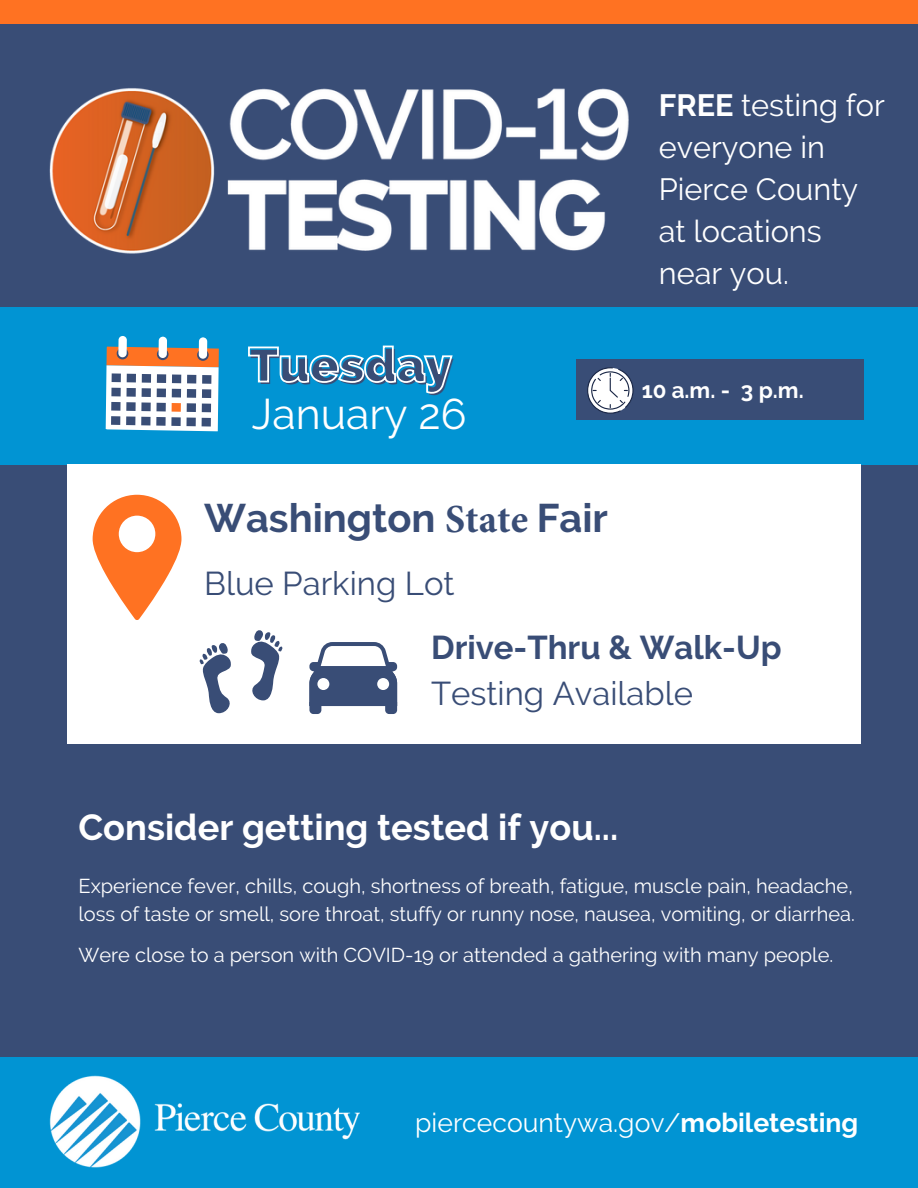
<style>
.page{position:relative;width:918px;height:1188px;background:#394d76}
.page>*{position:absolute;margin:0;border:0;box-sizing:border-box;transform-origin:0 0}
.t1{font:800 48px "Raleway";color:#394d76}
.t2{font:42.75px "Raleway";color:#fff}
.t3{font:700 39.75px "Raleway";color:#394d76}
.t4{font:700 36.15px "Raleway";color:#fff}
.t5{font:700 32.85px/45.9px "Raleway";color:#394d76}
.t6{font:32.85px "Raleway";color:#394d76}
.t7{font:30.6px/42.2px "Raleway";color:#fff}
.t8{font:26.55px "Raleway";color:#fff}
.t9{font:700 22.35px "Raleway";color:#fff}
.t10{font:20.1px/27.9px "Raleway";color:#fff}
.s1{font-weight:700}
.s2{font-family:"Minion Pro"}
.s3{font-weight:400}
</style>
<div class="page">
<img style="left:50px;top:88px;width:579px;height:166px">
<div style="left:0;top:307px;width:918px;height:157px;background:#0194d3"></div>
<div style="left:0;top:0;width:918px;height:24px;background:#ff7222"></div>
<div style="left:576px;top:359px;width:288px;height:61px;background:#394d76"></div>
<svg style="left:587px;top:367px;width:46px;height:46px"></svg>
<div style="left:0;top:1057px;width:918px;height:131px;background:#0194d3"></div>
<img style="left:50px;top:1076px;width:309px;height:91px">
<svg style="left:105px;top:336px;width:348px;height:96px"></svg>
<div style="left:67px;top:464px;width:793px;height:280px;background:#fff"></div>
<svg style="left:93px;top:495px;width:88px;height:125px"></svg>
<div style="left:119px;top:516px;width:36px;height:36px;background:#fff;border-radius:50%"></div>
<svg style="left:309px;top:642px;width:88px;height:72px"></svg>
<svg style="left:251px;top:630px;width:32px;height:71px"></svg>
<svg style="left:199px;top:643px;width:32px;height:70px"></svg>
<p class="t1" style="left:251px;top:339px;width:205px">Tuesday</p>
<p class="t2" style="left:252px;top:389px;width:216px">January 26</p>
<p class="t7" style="left:659px;top:84px;width:228px"><span class="s1">FREE</span> testing for everyone in<br>Pierce County at locations near you.</p>
<p class="t9" style="left:642px;top:377px;width:164px">10 a.m. - 3 p.m.</p>
<p class="t3" style="left:204px;top:495px;width:405px">Washington <span class="s2">State</span> Fair</p>
<p class="t6" style="left:204px;top:564px;width:252px">Blue Parking Lot</p>
<p class="t5" style="left:431px;top:625px;width:352px">Drive-Thru &amp; Walk-Up<br><span class="s3">Testing Available</span></p>
<p class="t4" style="left:78px;top:806px;width:541px">Consider getting tested if you...</p>
<p class="t10" style="left:78px;top:872px;width:778px">Experience fever, chills, cough, shortness of breath, fatigue, muscle pain, headache, loss of taste or smell, sore throat, stuffy or runny nose, nausea, vomiting, or diarrhea.</p>
<p class="t10" style="left:78px;top:941px;width:756px">Were close to a person with COVID-19 or attended a gathering with many people.</p>
<p class="t8" style="left:415px;top:1107px;width:445px">piercecountywa.gov/<span class="s1">mobiletesting</span></p>
</div>
